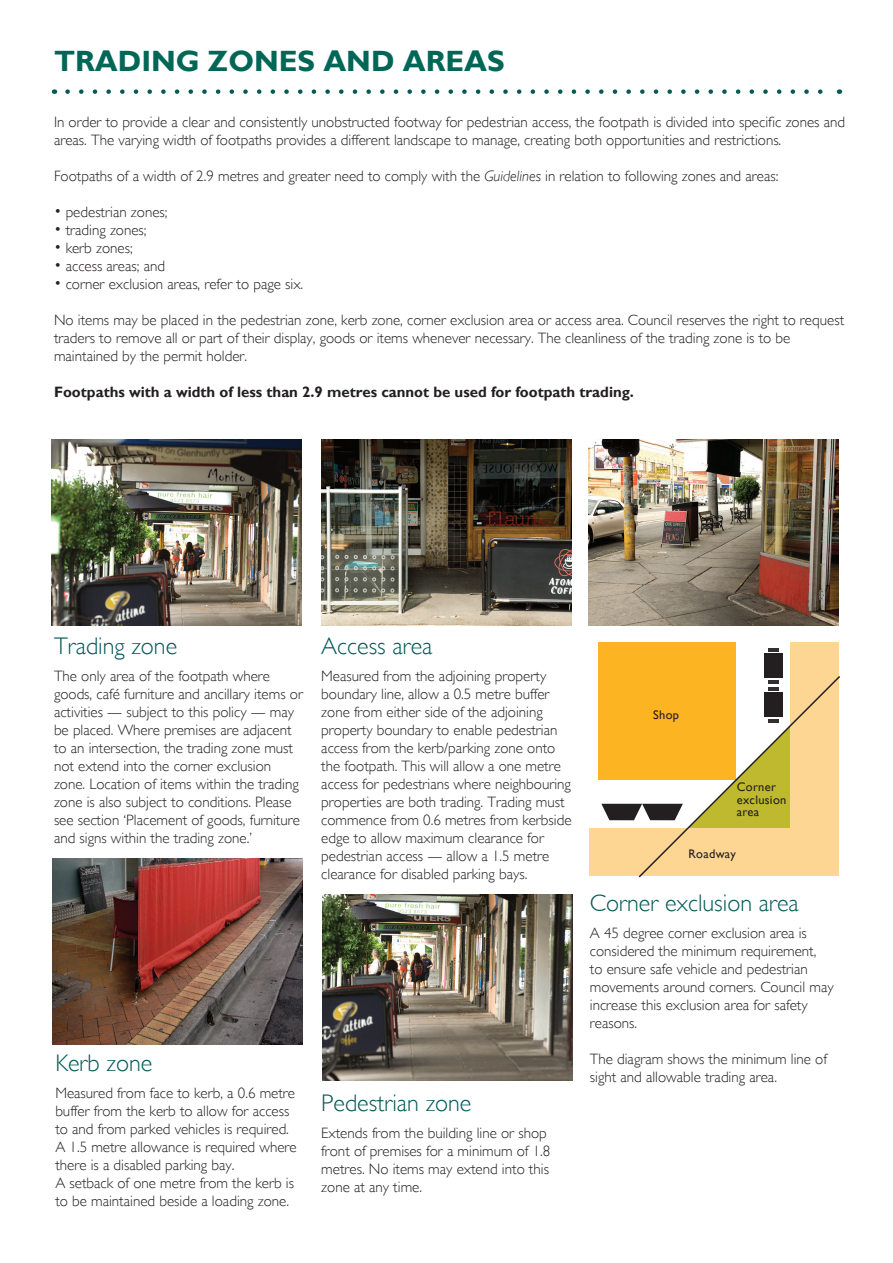
<style>
.page{position:relative;width:893px;height:1263px;background:#fff}
.page>*{position:absolute;margin:0;border:0;box-sizing:border-box;transform-origin:0 0}
.t1{font:700 29.4px "Gill Sans";color:#006756}
.t2{font:300 24px "Gill Sans";color:#045956}
.t3{font:300 15px/18px "Gill Sans";color:#231f20}
.t4{font:700 15px "Gill Sans";color:#231f20}
.t5{font:12.45px/12.5px "Gill Sans";letter-spacing:.025em;color:#231f20}
.s1{font-style:italic}
</style>
<div class="page">
<img style="left:51px;top:439px;width:250px;height:187px">
<img style="left:323px;top:895px;width:250px;height:185px">
<img style="left:53px;top:859px;width:250px;height:185px">
<img style="left:321px;top:439px;width:251px;height:187px">
<img style="left:589px;top:439px;width:250px;height:187px">
<div style="left:589px;top:828px;width:249px;height:48px;background:#fed693"></div>
<div style="left:790px;top:642px;width:48px;height:230px;background:#fed693"></div>
<div style="left:764px;top:653px;width:18px;height:25px;background:#231f20"></div>
<svg style="left:768px;top:648px;width:10px;height:4px"></svg>
<div style="left:598px;top:642px;width:138px;height:138px;background:#fcb423"></div>
<svg style="left:601px;top:674px;width:239px;height:204px"></svg>
<svg style="left:68px;top:89px;width:755px;height:5px"></svg>
<p class="t1" style="left:54px;top:44px;width:452px">TRADING ZONES AND AREAS</p>
<p class="t3" style="left:54px;top:113px;width:793px">In order to provide a clear and consistently unobstructed footway for pedestrian access, the footpath is divided into specific zones and areas. The varying width of footpaths provides a different landscape to manage, creating both opportunities and restrictions.</p>
<p class="t3" style="left:54px;top:167px;width:726px">Footpaths of a width of 2.9 metres and greater need to comply with the <span class="s1">Guidelines</span> in relation to following zones and areas:</p>
<p class="t3" style="left:54px;top:203px;width:115px">• pedestrian zones;</p>
<p class="t3" style="left:54px;top:221px;width:94px">• trading zones;</p>
<p class="t3" style="left:54px;top:239px;width:80px">• kerb zones;</p>
<p class="t3" style="left:54px;top:257px;width:113px">• access areas; and</p>
<p class="t3" style="left:54px;top:275px;width:251px">• corner exclusion areas, refer to page six.</p>
<p class="t3" style="left:54px;top:311px;width:792px">No items may be placed in the pedestrian zone, kerb zone, corner exclusion area or access area. Council reserves the right to request traders to remove all or part of their display, goods or items whenever necessary. The cleanliness of the trading zone is to be maintained by the permit holder.</p>
<p class="t4" style="left:54px;top:383px;width:581px">Footpaths with a width of less than 2.9 metres cannot be used for footpath trading.</p>
<p class="t2" style="left:54px;top:632px;width:125px">Trading zone</p>
<p class="t3" style="left:54px;top:667px;width:250px">The only area of the footpath where goods, café furniture and ancillary items or activities — subject to this policy — may be placed. Where premises are adjacent to an intersection, the trading zone must not extend into the corner exclusion zone. Location of items within the trading zone is also subject to conditions. Please see section ‘Placement of goods, furniture and signs within the trading zone.’</p>
<p class="t2" style="left:321px;top:632px;width:113px">Access area</p>
<p class="t3" style="left:321px;top:667px;width:252px">Measured from the adjoining property boundary line, allow a 0.5 metre buffer zone from either side of the adjoining property boundary to enable pedestrian access from the kerb/parking zone onto the footpath. This will allow a one metre access for pedestrians where neighbouring properties are both trading. Trading must commence from 0.6 metres from kerbside edge to allow maximum clearance for pedestrian access — allow a 1.5 metre clearance for disabled parking bays.</p>
<p class="t2" style="left:55px;top:1049px;width:98px">Kerb zone</p>
<p class="t3" style="left:55px;top:1084px;width:243px">Measured from face to kerb, a 0.6 metre buffer from the kerb to allow for access to and from parked vehicles is required.<br>A 1.5 metre allowance is required where there is a disabled parking bay.<br>A setback of one metre from the kerb is to be maintained beside a loading zone.</p>
<p class="t2" style="left:321px;top:1089px;width:152px">Pedestrian zone</p>
<p class="t3" style="left:321px;top:1124px;width:227px">Extends from the building line or shop</p>
<p class="t3" style="left:321px;top:1142px;width:231px;text-align:justify">front of premises for a minimum of 1.8 metres. No items may extend into this zone at any time.</p>
<p class="t5" style="left:653px;top:709px;width:27px">Shop</p>
<p class="t5" style="left:737px;top:781px;width:51px">Corner exclusion area</p>
<p class="t5" style="left:688px;top:847px;width:49px">Roadway</p>
<p class="t2" style="left:590px;top:889px;width:210px">Corner exclusion area</p>
<p class="t3" style="left:590px;top:924px;width:245px">A 45 degree corner exclusion area is considered the minimum requirement,<br>to ensure safe vehicle and pedestrian movements around corners. Council may increase this exclusion area for safety reasons.</p>
<p class="t3" style="left:590px;top:1050px;width:239px">The diagram shows the minimum line of sight and allowable trading area.</p>
</div>
